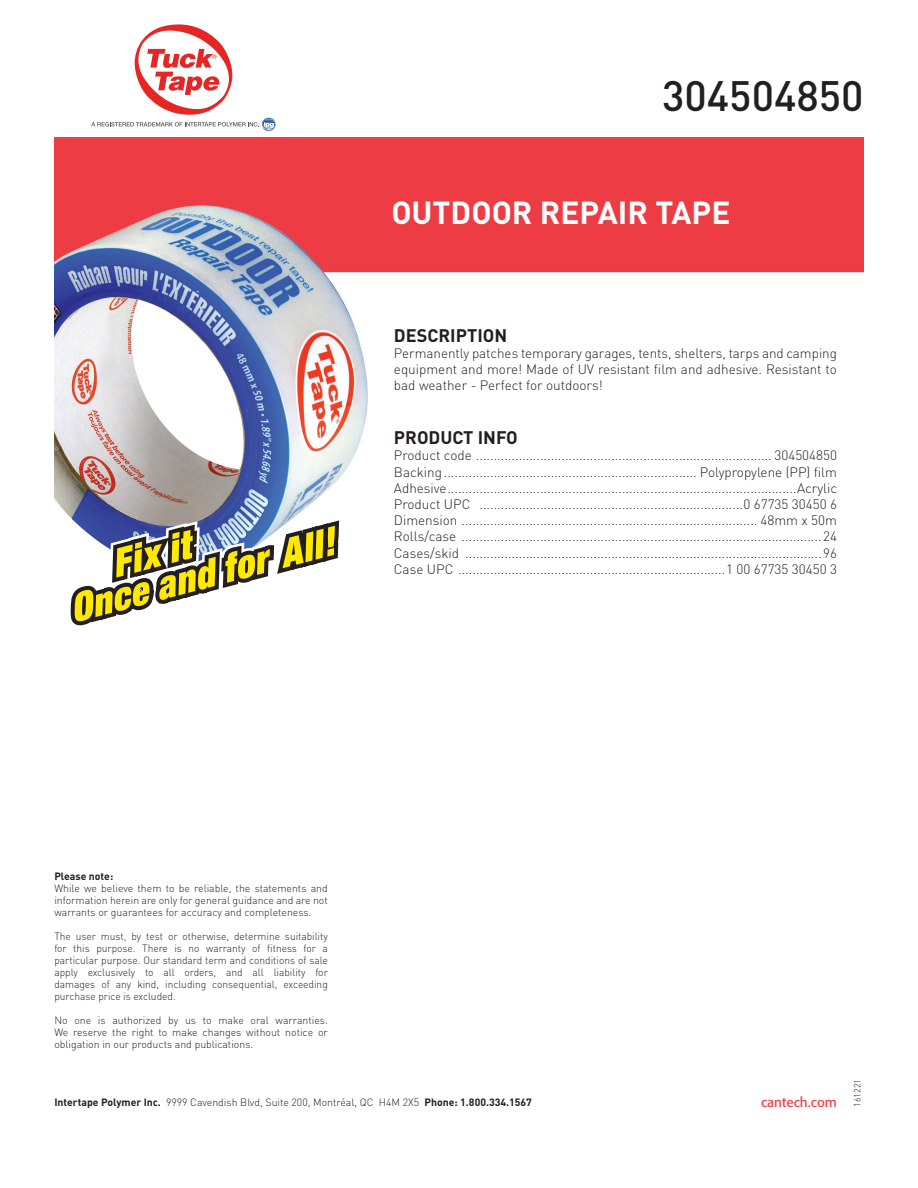
<style>
.page{position:relative;width:918px;height:1188px;background:#fff}
.page>*{position:absolute;margin:0;border:0;box-sizing:border-box;transform-origin:0 0}
.t1{font:500 42px "DIN";color:#231f20}
.t2{font:700 31.5px "DIN";color:#fff}
.t3{font:700 18px "DIN";color:#231f20}
.t4{font:300 13.5px/16.2px "DIN";color:#231f20;text-align:justify}
.t5{font:13.5px "Formata";color:#ee3d43}
.t6{font:300 10.5px/12px "DIN";color:#231f20;text-align:justify}
.t7{font:700 10.5px "DIN";color:#231f20}
.t8{font:300 9px "DIN";color:#231f20}
.s1{font-weight:700}
</style>
<div class="page">
<img style="left:54px;top:137px;width:810px;height:380px">
<svg style="left:91px;top:24px;width:185px;height:107px"></svg>
<svg style="left:70px;top:517px;width:270px;height:109px"></svg>
<h1 class="t1" style="left:662px;top:69px;width:203px">304504850</h1>
<h2 class="t2" style="left:391px;top:192px;width:341px">OUTDOOR REPAIR TAPE</h2>
<h3 class="t3" style="left:394px;top:323px;width:115px">DESCRIPTION</h3>
<p class="t4" style="left:394px;top:345px;width:445px">Permanently patches temporary garages, tents, shelters, tarps and camping equipment and more! Made of UV resistant film and adhesive. Resistant to bad weather - Perfect for outdoors!</p>
<h3 class="t3" style="left:394px;top:426px;width:125px">PRODUCT INFO</h3>
<p class="t4" style="left:394px;top:447px;width:445px">Product code ................................................................................... 304504850<br>Backing ....................................................................... Polypropylene (PP) film Adhesive..................................................................................................Acrylic Product UPC ..........................................................................0 67735 30450 6<br>Dimension ................................................................................... 48mm x 50m Rolls/case .....................................................................................................24<br>Cases/skid ....................................................................................................96<br>Case UPC ...........................................................................1 00 67735 30450 3</p>
<p class="t7" style="left:54px;top:869px;width:60px">Please note:</p>
<p class="t6" style="left:54px;top:882px;width:275px">While we believe them to be reliable, the statements and information herein are only for general guidance and are not warrants or guarantees for accuracy and completeness.</p>
<p class="t6" style="left:54px;top:930px;width:275px">The user must, by test or otherwise, determine suitability for this purpose. There is no warranty of fitness for a particular purpose. Our standard term and conditions of sale apply exclusively to all orders, and all liability for damages of any kind, including consequential, exceeding purchase price is excluded.</p>
<p class="t6" style="left:54px;top:1014px;width:275px">No one is authorized by us to make oral warranties.<br>We reserve the right to make changes without notice or obligation in our products and publications.</p>
<p class="t6" style="left:54px;top:1096px;width:479px"><span class="s1">Intertape Polymer Inc.</span> 9999 Cavendish Blvd, Suite 200, Montréal, QC H4M 2X5 <span class="s1">Phone: 1.800.334.1567</span></p>
<p class="t5" style="left:761px;top:1094px;width:77px">cantech.com</p>
<p class="t8" style="left:852px;top:1107px;width:29px;rotate:-90deg">161221</p>
</div>
